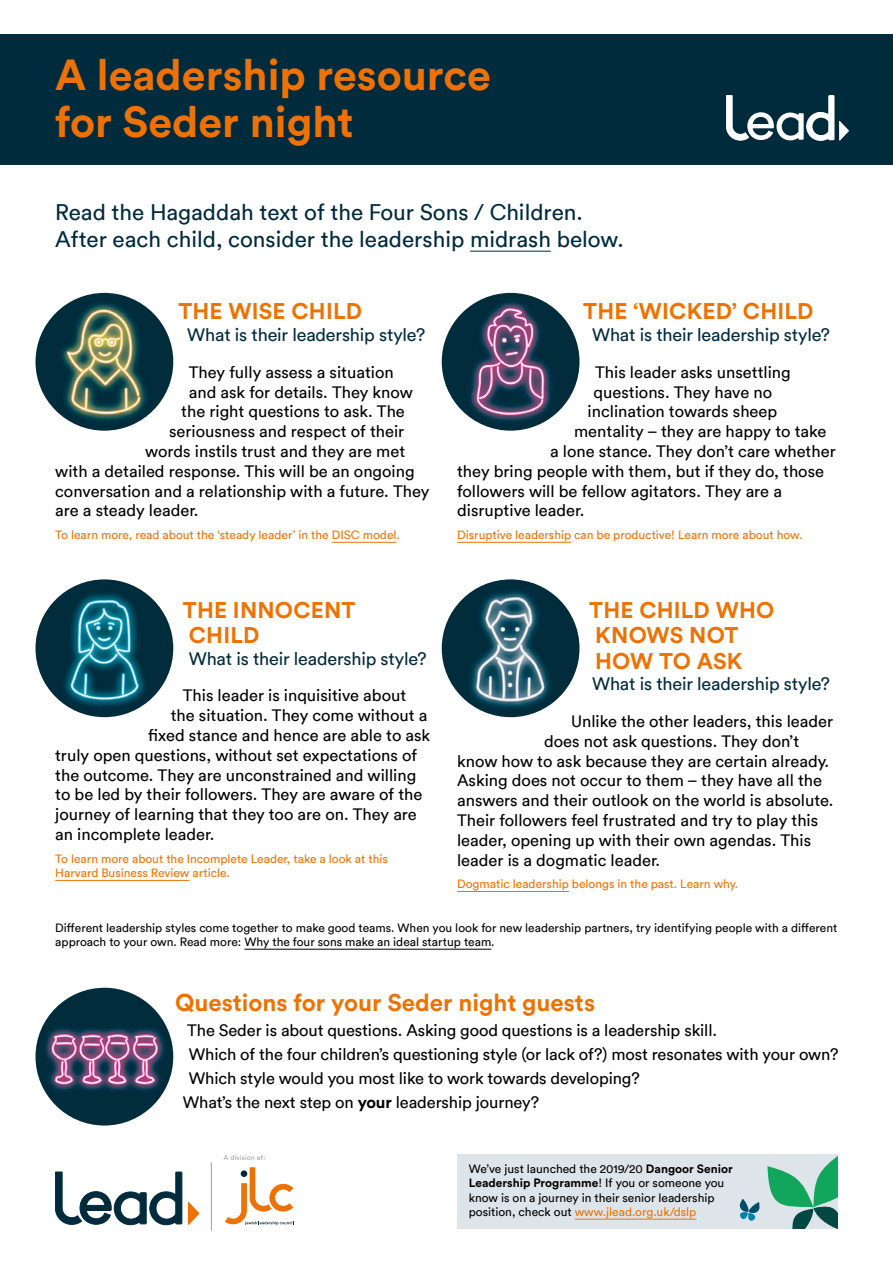
<style>
.page{position:relative;width:893px;height:1263px;background:#fff}
.page>*{position:absolute;margin:0;border:0;box-sizing:border-box;transform-origin:0 0}
.t1{font:700 43.05px/46.5px "Circular Std";color:#ee7203}
.t2{font:700 24px "Circular Std";color:#ee7203}
.t3{font:22.5px/27px "Circular";color:#002b3c}
.t4{font:700 22.5px/25.5px "Circular Std";letter-spacing:.01em;color:#ee7203}
.t5{font:18px "Circular";letter-spacing:-.01em;color:#002b3c}
.t6{font:16.5px "Circular";color:#000}
.t7{font:12px/14.4px "Circular";color:#000}
.t8{font:12px/14.4px "Circular";color:#ee7203}
.t9{font:700 12px "Circular Std";color:#000}
.s1{font-family:"Circular Std";font-weight:700}
.s2{font-family:"Circular";font-weight:400}
.s3{color:#ee7203}
</style>
<div class="page">
<div style="left:457px;top:1155px;width:381px;height:74px;background:#dde4ea"></div>
<div style="left:0;top:34px;width:893px;height:131px;background:#002b3c"></div>
<hr style="left:332px;top:542px;width:65px;height:1px;background:#ee7203">
<hr style="left:55px;top:880px;width:134px;height:1px;background:#ee7203">
<hr style="left:457px;top:542px;width:114px;height:1px;background:#ee7203">
<hr style="left:457px;top:891px;width:112px;height:1px;background:#ee7203">
<hr style="left:470px;top:251px;width:81px;height:1px;background:#002b3c">
<svg style="left:224px;top:1155px;width:41px;height:5px"></svg>
<hr style="left:211px;top:1162px;width:1px;height:68px;background:#9d9d9c">
<svg style="left:55px;top:1172px;width:145px;height:53px"></svg>
<svg style="left:225px;top:1167px;width:69px;height:58px"></svg>
<div style="left:241px;top:1170px;width:6px;height:7px;background:#002b3c;border-radius:50%"></div>
<img style="left:36px;top:293px;width:137px;height:138px;border-radius:69px">
<img style="left:36px;top:579px;width:137px;height:138px;border-radius:69px">
<img style="left:36px;top:988px;width:137px;height:137px;border-radius:69px">
<img style="left:442px;top:293px;width:137px;height:138px;border-radius:69px">
<img style="left:442px;top:579px;width:137px;height:138px;border-radius:69px">
<hr style="left:244px;top:949px;width:247px;height:1px;background:#000">
<hr style="left:575px;top:1219px;width:121px;height:1px;background:#ee7203">
<svg style="left:726px;top:95px;width:123px;height:45px"></svg>
<svg style="left:767px;top:1155px;width:71px;height:74px"></svg>
<svg style="left:739px;top:1199px;width:20px;height:22px"></svg>
<h1 class="t1" style="left:55px;top:51px;width:437px">A leadership resource for Seder night</h1>
<h3 class="t3" style="left:55px;top:197px;width:570px">Read the Hagaddah text of the Four Sons / Children.<br>After each child, consider the leadership midrash below.</h3>
<h3 class="t4" style="left:178px;top:298px;width:185px">The wise child</h3>
<p class="t5" style="left:187px;top:323px;width:239px">What is their leadership style?</p>
<p class="t6" style="left:189px;top:361px;width:207px">They fully assess a situation</p>
<p class="t6" style="left:189px;top:381px;width:226px">and ask for details. They know</p>
<p class="t6" style="left:181px;top:400px;width:225px">the right questions to ask. The</p>
<p class="t6" style="left:169px;top:420px;width:237px">seriousness and respect of their</p>
<p class="t6" style="left:145px;top:440px;width:261px">words instils trust and they are met</p>
<p class="t6" style="left:55px;top:460px;width:361px">with a detailed response. This will be an ongoing</p>
<p class="t6" style="left:55px;top:480px;width:376px">conversation and a relationship with a future. They</p>
<p class="t6" style="left:55px;top:499px;width:145px">are a steady leader.</p>
<p class="t8" style="left:55px;top:527px;width:346px">To learn more, read about the ‘steady leader’ in the DISC model.</p>
<h3 class="t4" style="left:183px;top:596px;width:169px">The innocent child</h3>
<p class="t5" style="left:189px;top:646px;width:239px">What is their leadership style?</p>
<p class="t6" style="left:183px;top:685px;width:225px">This leader is inquisitive about</p>
<p class="t6" style="left:171px;top:704px;width:258px">the situation. They come without a</p>
<p class="t6" style="left:148px;top:724px;width:284px">fixed stance and hence are able to ask</p>
<p class="t6" style="left:55px;top:744px;width:363px">truly open questions, without set expectations of</p>
<p class="t6" style="left:55px;top:764px;width:362px">the outcome. They are unconstrained and willing</p>
<p class="t6" style="left:55px;top:784px;width:369px">to be led by their followers. They are aware of the</p>
<p class="t6" style="left:55px;top:803px;width:363px">journey of learning that they too are on. They are</p>
<p class="t6" style="left:55px;top:823px;width:161px">an incomplete leader.</p>
<p class="t8" style="left:55px;top:851px;width:334px">To learn more about the Incomplete Leader, take a look at this<br>Harvard Business Review article.</p>
<h3 class="t4" style="left:583px;top:298px;width:232px">The ‘wicked’ child</h3>
<p class="t5" style="left:592px;top:323px;width:239px">What is their leadership style?</p>
<p class="t6" style="left:595px;top:361px;width:197px">This leader asks unsettling</p>
<p class="t6" style="left:594px;top:381px;width:180px">questions. They have no</p>
<p class="t6" style="left:588px;top:400px;width:191px">inclination towards sheep</p>
<p class="t6" style="left:574px;top:420px;width:254px">mentality – they are happy to take</p>
<p class="t6" style="left:550px;top:440px;width:287px">a lone stance. They don’t care whether</p>
<p class="t6" style="left:457px;top:460px;width:368px">they bring people with them, but if they do, those</p>
<p class="t6" style="left:457px;top:480px;width:326px">followers will be fellow agitators. They are a</p>
<p class="t6" style="left:457px;top:499px;width:129px">disruptive leader.</p>
<p class="t8" style="left:457px;top:527px;width:347px">Disruptive leadership can be productive! Learn more about how.</p>
<h3 class="t4" style="left:589px;top:596px;width:187px">The child who knows not how to as k</h3>
<p class="t5" style="left:592px;top:672px;width:239px">What is their leadership style?</p>
<p class="t6" style="left:571px;top:710px;width:263px">Unlike the other leaders, this leader</p>
<p class="t6" style="left:544px;top:730px;width:257px">does not ask questions. They don’t</p>
<p class="t6" style="left:457px;top:750px;width:373px">know how to ask because they are certain already.</p>
<p class="t6" style="left:457px;top:769px;width:366px">Asking does not occur to them – they have all the</p>
<p class="t6" style="left:457px;top:789px;width:378px">answers and their outlook on the world is absolute.</p>
<p class="t6" style="left:457px;top:809px;width:363px">Their followers feel frustrated and try to play this</p>
<p class="t6" style="left:457px;top:829px;width:356px">leader, opening up with their own agendas. This</p>
<p class="t6" style="left:457px;top:849px;width:205px">leader is a dogmatic leader.</p>
<p class="t8" style="left:457px;top:876px;width:283px">Dogmatic leadership belongs in the past. Learn why.</p>
<p class="t7" style="left:55px;top:920px;width:784px">Different leadership styles come together to make good teams. When you look for new leadership partners, try identifying people with a different approach to your own. Read more: Why the four sons make an ideal startup team.</p>
<h2 class="t2" style="left:175px;top:987px;width:421px">Questions for your Seder night guests</h2>
<p class="t6" style="left:187px;top:1019px;width:531px">The Seder is about questions. Asking good questions is a leadership skill.</p>
<p class="t6" style="left:189px;top:1043px;width:651px">Which of the four children’s questioning style (or lack of?) most resonates with your own?</p>
<p class="t6" style="left:189px;top:1067px;width:452px">Which style would you most like to work towards developing?</p>
<p class="t6" style="left:183px;top:1091px;width:358px">What’s the next step on <span class="s1">your</span> leadership journey?</p>
<p class="t7" style="left:469px;top:1161px;width:266px">We’ve just launched the 2019/20 <span class="s1">Dangoor Senior</span></p>
<p class="t9" style="left:469px;top:1175px;width:257px">Leadership Programme<span class="s2">! If you or someone you</span></p>
<p class="t7" style="left:469px;top:1190px;width:247px">know is on a journey in their senior leadership position, check out <span class="s3">www.jlead.org.uk/dslp</span></p>
</div>
